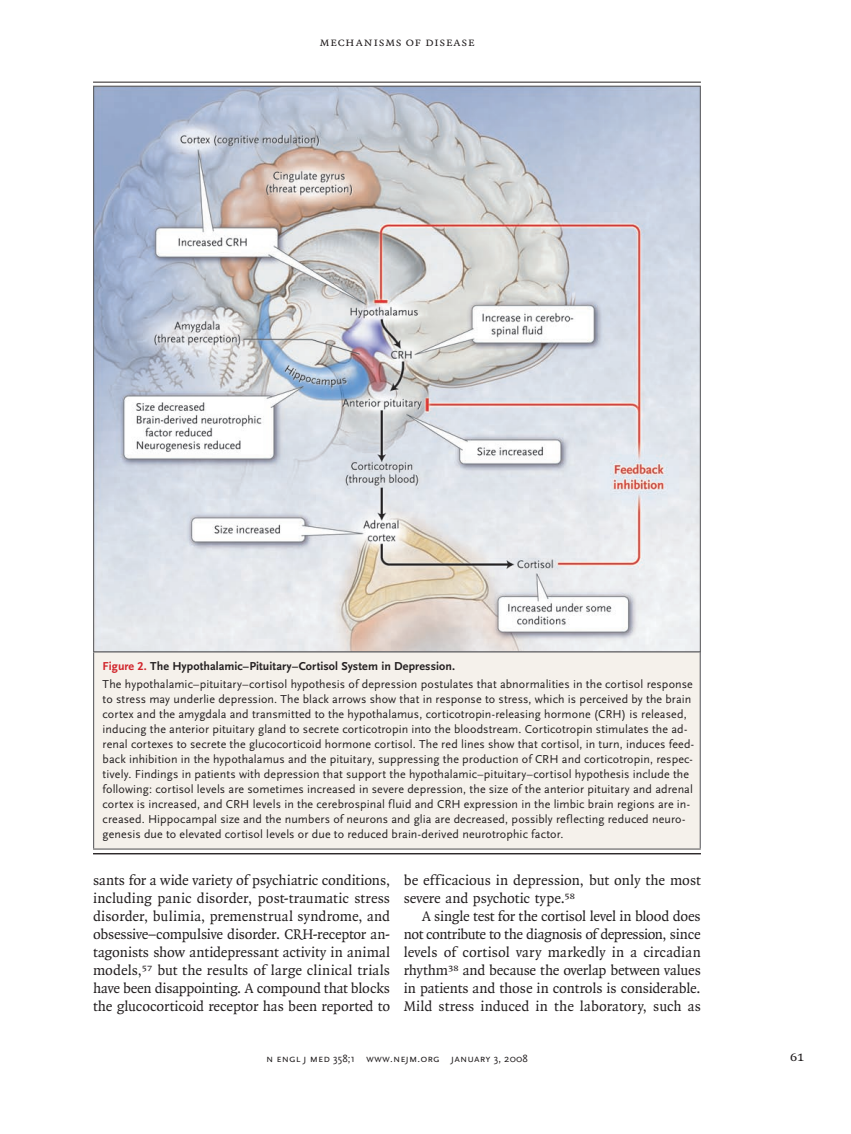
<style>
.page{position:relative;width:851px;height:1134px;background:#fff}
.page>*{position:absolute;margin:0;border:0;box-sizing:border-box;transform-origin:0 0}
.t1{font:15px/18px "OTNEJM Quadraat";color:#231f20;text-align:justify}
.t2{font:14.25px "OTNEJM Quadraat Cap";color:#231f20}
.t3{font:12.75px "OTNEJM Quadraat Small Cap";letter-spacing:.04em;color:#231f20}
.t4{font:12px/15px "OTNEJM Scala Sans LF";letter-spacing:.01em;color:#231f20}
.t5{font:10.8px "OTNEJM Scala Sans LF Cap";letter-spacing:.01em;color:#231f20}
.s1{font-weight:700;color:#d1232a}
.s2{font-weight:700}
.s3{font-family:"OTNEJM Scala Sans OSF"}
</style>
<div class="page">
<hr style="left:93px;top:82px;width:607px;height:1px;background:#231f20">
<img style="left:95px;top:88px;width:603px;height:563px">
<div style="left:94px;top:652px;width:606px;height:197px;background:#f5f1eb"></div>
<hr style="left:93px;top:848px;width:607px;height:2px;background:#636366">
<hr style="left:93px;top:651px;width:607px;height:2px;background:#636366">
<hr style="left:93px;top:653px;width:1px;height:195px;background:#636366">
<hr style="left:699px;top:653px;width:1px;height:195px;background:#636366">
<hr style="left:93px;top:853px;width:607px;height:1px;background:#231f20">
<p class="t3" style="left:319px;top:35px;width:157px">mechanisms of disease</p>
<p class="t4" style="left:103px;top:657px;width:591px;line-height:18px"><span class="s1">Figure 2.</span> <span class="s2">The Hypothalamic–Pituitary–Cortisol System in Depression.<br></span>The hypothalamic–pituitary–cortisol hypothesis of depression postulates that abnormalities in the cortisol response</p>
<p class="t4" style="left:103px;top:692px;width:593px">to stress may underlie depression. The black arrows show that in response to stress, which is perceived by the brain cortex and the amygdala and transmitted to the hypothalamus, corticotropin-releasing hormone (CRH) is released, inducing the anterior pituitary gland to secrete corticotropin into the bloodstream. Corticotropin stimulates the ad&shy;renal cortexes to secrete the glucocorticoid hormone cortisol. The red lines show that cortisol, in turn, induces feed&shy;back inhibition in the hypothalamus and the pituitary, suppressing the production of CRH and corticotropin, respec&shy;tively. Findings in patients with depression that support the hypothalamic–pituitary–cortisol hypothesis include the following: cortisol levels are sometimes increased in severe depression, the size of the anterior pituitary and adrenal cortex is increased, and CRH levels in the cerebrospinal fluid and CRH expression in the limbic brain regions are in&shy;creased. Hippocampal size and the numbers of neurons and glia are decreased, possibly reflecting reduced neuro&shy;genesis due to elevated cortisol levels or due to reduced brain-derived neurotrophic factor.</p>
<p class="t1" style="left:93px;top:871px;width:299px">sants for a wide variety of psychiatric conditions, including panic disorder, post-traumatic stress disorder, bulimia, premenstrual syndrome, and obsessive–compulsive disorder. CRH-receptor an&shy;tagonists show antidepressant activity in animal models,<sup>57</sup> but the results of large clinical trials have been disappointing. A compound that blocks the glucocorticoid receptor has been reported to</p>
<p class="t1" style="left:404px;top:871px;width:298px">be efficacious in depression, but only the most severe and psychotic type.<sup>58</sup></p>
<p class="t1" style="left:404px;top:907px;width:299px;text-indent:18px">A single test for the cortisol level in blood does not contribute to the diagnosis of depression, since levels of cortisol vary markedly in a circadian rhythm<sup>38</sup> and because the overlap between values in patients and those in controls is considerable.<br>Mild stress induced in the laboratory, such as</p>
<p class="t5" style="left:266px;top:1053px;width:263px">n engl j med <span class="s3">358;1</span> www.nejm.org january <span class="s3">3, 2008</span></p>
<p class="t2" style="left:790px;top:1048px;width:16px">61</p>
</div>
